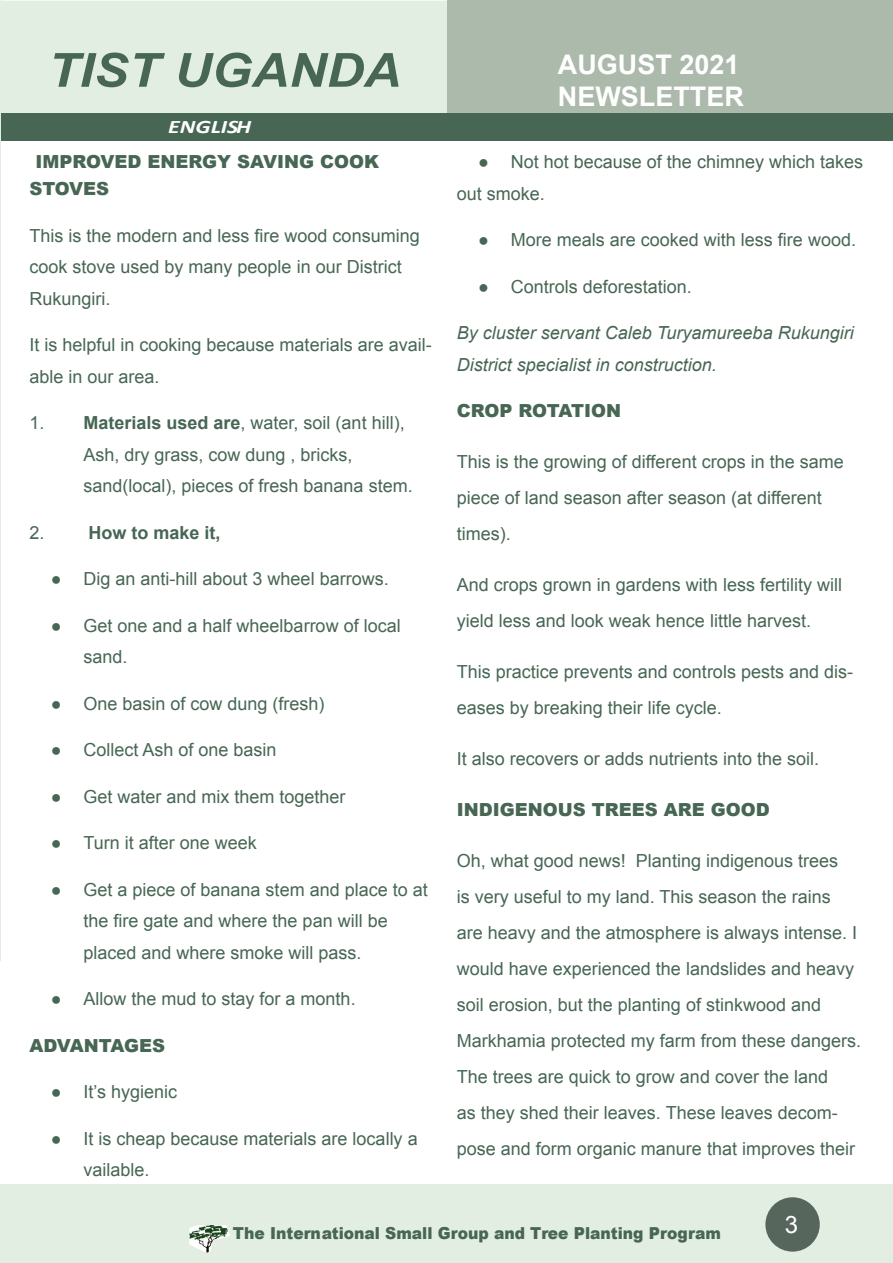
<style>
.page{position:relative;width:893px;height:1263px;background:#fff}
.page>*{position:absolute;margin:0;border:0;box-sizing:border-box;transform-origin:0 0}
.t1{font:italic 700 46.95px "Arial";color:#476654;scale:1.1 1}
.t2{font:700 27px/32.4px "Arial";color:#fff}
.t3{font:24px "Arial";color:#fff}
.t4{font:italic 700 19.05px "Calibri";color:#fff;scale:1.25 1}
.t5{font:18px/36px "Arial";color:#476654}
.t6{font:italic 18px/31.5px "Arial";color:#476654}
.t7{font:900 18px/27px "Arial";color:#476654}
.t8{font:700 18px "Arial";color:#476654}
.t9{font:900 16.5px "Arial";color:#476654;scale:.94 1}
.s1{font-weight:700}
</style>
<div class="page">
<div style="left:0;top:1184px;width:893px;height:79px;background:#e3eee3"></div>
<div style="left:765px;top:1197px;width:55px;height:54px;background:#56665d;border-radius:50%"></div>
<img style="left:189px;top:1225px;width:41px;height:28px">
<hr style="left:447px;top:0;width:446px;height:1px;background:#6b7e6e">
<div style="left:1px;top:1px;width:446px;height:112px;background:#e3eee3"></div>
<div style="left:447px;top:1px;width:446px;height:128px;background:#acbaac"></div>
<div style="left:1px;top:113px;width:892px;height:27px;background:#476654"></div>
<hr style="left:0;top:0;width:1px;height:961px;background:#e3eee3">
<h1 class="t1" style="left:48px;top:39px;width:323px">TIST UGANDA</h1>
<h2 class="t2" style="left:558px;top:48px;width:188px">AUGUST 2021<br>NEWSLETTER</h2>
<p class="t4" style="left:168px;top:113px;width:68px">ENGLISH</p>
<p class="t7" style="left:30px;top:148px;width:351px;text-indent:6px">IMPROVED ENERGY SAVING COOK<br>STOVES</p>
<p class="t5" style="left:30px;top:219px;width:392px;line-height:31.5px">This is the modern and less fire wood consuming cook stove used by many people in our District<br>Rukungiri.</p>
<p class="t5" style="left:30px;top:329px;width:404px;line-height:31.5px">It is helpful in cooking because materials are avail&shy;able in our area.</p>
<p class="t5" style="left:84px;top:407px;width:331px;line-height:31.5px;text-indent:-54px">1. <span class="s1">Materials used are</span>, water, soil (ant hill),<br>Ash, dry grass, cow dung , bricks, sand(local), pieces of fresh banana stem.</p>
<p class="t5" style="left:30px;top:514px;width:17px">2.</p>
<p class="t8" style="left:89px;top:520px;width:134px">How to make it,</p>
<p class="t5" style="left:51px;top:561px;width:339px">● Dig an anti-hill about 3 wheel barrows.</p>
<p class="t5" style="left:84px;top:609px;width:319px;line-height:31.5px;text-indent:-33px">● Get one and a half wheelbarrow of local sand.</p>
<p class="t5" style="left:51px;top:685px;width:275px">● One basin of cow dung (fresh)</p>
<p class="t5" style="left:51px;top:732px;width:227px">● Collect Ash of one basin</p>
<p class="t5" style="left:51px;top:778px;width:296px">● Get water and mix them together</p>
<p class="t5" style="left:51px;top:825px;width:208px">● Turn it after one week</p>
<p class="t5" style="left:84px;top:873px;width:346px;line-height:31.5px;text-indent:-33px">● Get a piece of banana stem and place to at the fire gate and where the pan will be placed and where smoke will pass.</p>
<p class="t5" style="left:51px;top:981px;width:306px">● Allow the mud to stay for a month.</p>
<p class="t7" style="left:30px;top:1031px;width:137px">ADVANTAGES</p>
<p class="t5" style="left:51px;top:1074px;width:128px">● It’s hygienic</p>
<p class="t5" style="left:84px;top:1122px;width:336px;line-height:31.5px;text-indent:-33px">● It is cheap because materials are locally a vailable.</p>
<p class="t5" style="left:457px;top:146px;width:408px;line-height:31.5px;text-indent:21px">● Not hot because of the chimney which takes out smoke.</p>
<p class="t5" style="left:478px;top:222px;width:379px">● More meals are cooked with less fire wood.</p>
<p class="t5" style="left:478px;top:268px;width:215px">● Controls deforestation.</p>
<p class="t6" style="left:457px;top:317px;width:398px">By cluster servant Caleb Turyamureeba Rukungiri<br>District specialist in construction.</p>
<p class="t7" style="left:457px;top:397px;width:166px">CROP ROTATION</p>
<p class="t5" style="left:457px;top:444px;width:388px">This is the growing of different crops in the same piece of land season after season (at different times).</p>
<p class="t5" style="left:457px;top:567px;width:387px">And crops grown in gardens with less fertility will yield less and look weak hence little harvest.</p>
<p class="t5" style="left:457px;top:654px;width:398px">This practice prevents and controls pests and dis&shy;eases by breaking their life cycle.</p>
<p class="t5" style="left:457px;top:741px;width:364px">It also recovers or adds nutrients into the soil.</p>
<p class="t7" style="left:457px;top:796px;width:314px">INDIGENOUS TREES ARE GOOD</p>
<p class="t5" style="left:457px;top:843px;width:406px">Oh, what good news! Planting indigenous trees<br>is very useful to my land. This season the rains are heavy and the atmosphere is always intense. I would have experienced the landslides and heavy soil erosion, but the planting of stinkwood and Markhamia protected my farm from these dangers.<br>The trees are quick to grow and cover the land<br>as they shed their leaves. These leaves decom&shy;pose and form organic manure that improves their</p>
<p class="t9" style="left:233px;top:1221px;width:521px">The International Small Group and Tree Planting Program</p>
<h3 class="t3" style="left:785px;top:1208px;width:15px">3</h3>
</div>
